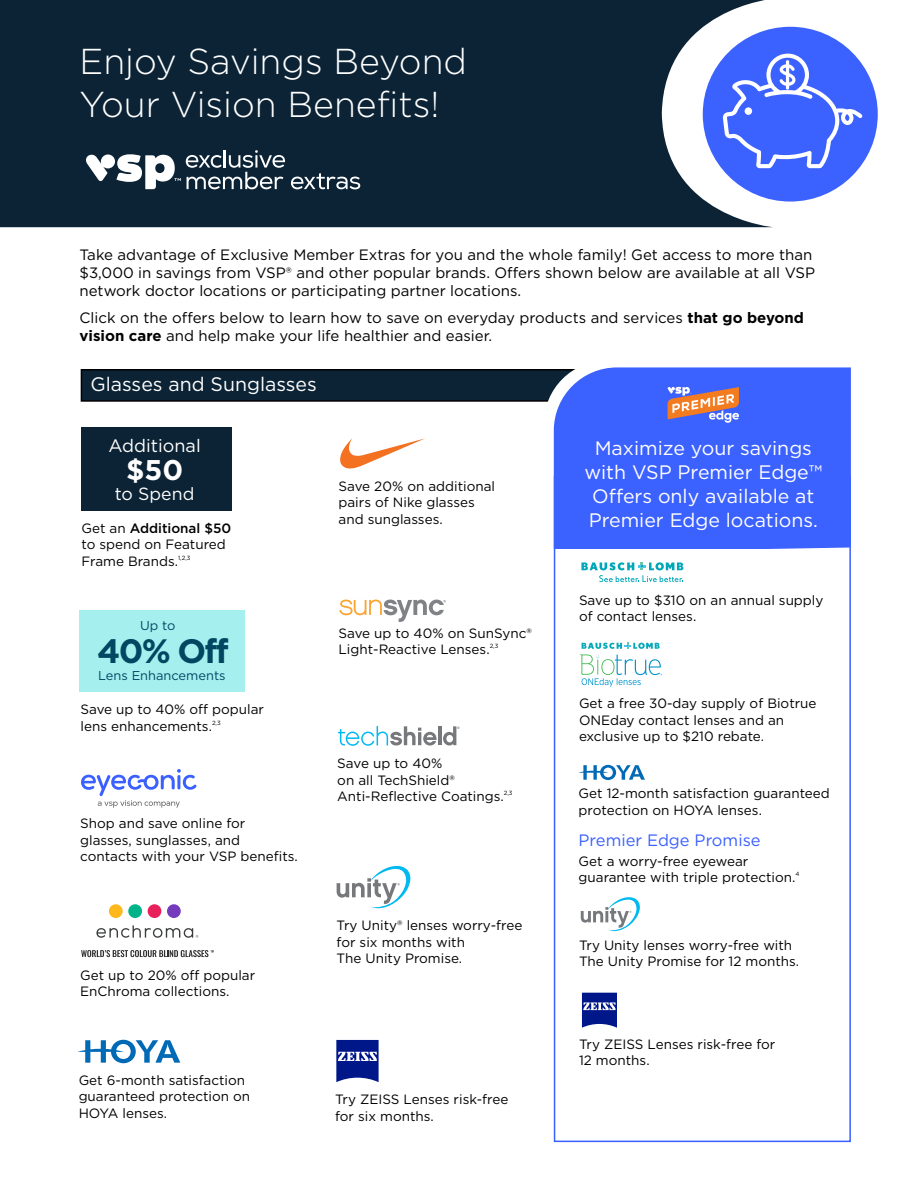
<style>
.page{position:relative;width:918px;height:1188px;background:#fff}
.page>*{position:absolute;margin:0;border:0;box-sizing:border-box;transform-origin:0 0}
.VSP_CORE_Heading_1{font:300 36px/43.5px "Gotham";color:#fff}
.VSP_CORE_SCREEN_Heading_1{font:700 33.9px "Gotham";color:#004761}
.t1{font:700 28.5px "Gotham";color:#fff}
.t2{font:19.5px/24px "Gotham";color:#fff;text-align:center}
.t3{font:18px "Gotham";color:#fff}
.t4{font:17.7px "Gotham";color:#fff}
.t5{font:16.5px "Gotham";color:#3a60ff}
.t6{font:15px/18px "Gotham";color:#000}
.t7{font:13.5px/16.5px "Gotham";color:#000}
.t8{font:500 13.5px "Gotham";color:#000}
.t9{font:12.9px "Gotham";color:#004761}
.t10{font:6px "Gotham";color:#000}
.t11{font:3.3px "Chalet London Nineteen Sixty";color:#77787b}
.s1{font-weight:700}
.s2{font-weight:400}
.s3{font-size:13.65px}
</style>
<div class="page">
<div style="left:81px;top:369px;width:550px;height:33px;background:#0b2335;border:2px solid #000"></div>
<div style="left:554px;top:476px;width:297px;height:666px;background:#fff;border:2px solid #3a60ff"></div>
<div style="left:109px;top:904px;width:14px;height:14px;background:#ffb81c;border-radius:50%"></div>
<div style="left:128px;top:904px;width:14px;height:14px;background:#00b388;border-radius:50%"></div>
<div style="left:148px;top:904px;width:13px;height:14px;background:#e9215b;border-radius:50%"></div>
<div style="left:167px;top:904px;width:14px;height:14px;background:#753bbd;border-radius:50%"></div>
<svg style="left:96px;top:925px;width:102px;height:13px"></svg>
<svg style="left:81px;top:950px;width:133px;height:7px"></svg>
<div style="left:80px;top:610px;width:165px;height:82px;background:#a6efef"></div>
<svg style="left:81px;top:769px;width:116px;height:39px"></svg>
<svg style="left:77px;top:1040px;width:103px;height:23px"></svg>
<svg style="left:581px;top:562px;width:102px;height:20px"></svg>
<svg style="left:340px;top:438px;width:85px;height:31px"></svg>
<svg style="left:339px;top:600px;width:107px;height:22px"></svg>
<svg style="left:338px;top:726px;width:99px;height:20px"></svg>
<hr style="left:438px;top:726px;width:4px;height:19px;background:#77787b">
<svg style="left:443px;top:726px;width:13px;height:19px"></svg>
<svg style="left:336px;top:1040px;width:43px;height:42px;background:#3346a0"></svg>
<svg style="left:337px;top:866px;width:73px;height:42px"></svg>
<svg style="left:578px;top:765px;width:67px;height:15px"></svg>
<svg style="left:581px;top:897px;width:59px;height:34px"></svg>
<svg style="left:582px;top:993px;width:35px;height:35px"></svg>
<div style="left:0;top:0;width:773px;height:227px;background:#0b2335"></div>
<svg style="left:86px;top:150px;width:274px;height:39px"></svg>
<div style="left:703px;top:27px;width:175px;height:175px;background:#3b61ff;border-radius:50%"></div>
<svg style="left:723px;top:54px;width:140px;height:114px"></svg>
<div style="left:554px;top:367px;width:297px;height:182px;background:#3b61ff"></div>
<svg style="left:668px;top:387px;width:71px;height:36px;background:#b38c9c"></svg>
<div style="left:81px;top:427px;width:150px;height:83px;background:#0b2335"></div>
<svg style="left:580px;top:643px;width:82px;height:43px"></svg>
<p class="VSP_CORE_Heading_1" style="left:80px;top:38px;width:389px">Enjoy Savings Beyond<br>Your Vision Benefits!</p>
<p class="t6" style="left:80px;top:245px;width:737px">Take advantage of Exclusive Member Extras for you and the whole family! Get access to more than $3,000 in savings from VSP® and other popular brands. Offers shown below are available at all VSP network doctor locations or participating partner locations.</p>
<p class="t6" style="left:80px;top:308px;width:726px">Click on the offers below to learn how to save on everyday products and services <span class="s1">that go beyond vision care</span> and help make your life healthier and easier.</p>
<p class="t2" style="left:90px;top:372px;width:228px">Glasses and Sunglasses</p>
<p class="t3" style="left:109px;top:434px;width:94px">Additional</p>
<p class="t1" style="left:126px;top:453px;width:59px">$50</p>
<p class="t4" style="left:115px;top:482px;width:81px">to Spend</p>
<p class="t8" style="left:81px;top:519px;width:151px"><span class="s2">Get an</span> Add<span class="s3">i</span>tional $50</p>
<p class="t7" style="left:81px;top:536px;width:146px">to spend on Featured<br>Frame Brands.</p>
<p class="t10" style="left:178px;top:554px;width:14px">1,2,3</p>
<p class="t7" style="left:339px;top:477px;width:158px">Save 20% on additional</p>
<p class="t7" style="left:339px;top:494px;width:138px">pairs of Nike glasses and sunglasses.</p>
<p class="t9" style="left:140px;top:617px;width:37px">Up to</p>
<p class="VSP_CORE_SCREEN_Heading_1" style="left:97px;top:631px;width:133px">40% Off</p>
<p class="t9" style="left:98px;top:667px;width:129px">Lens Enhancements</p>
<p class="t7" style="left:80px;top:701px;width:185px">Save up to 40% off popular lens enhancements.</p>
<p class="t10" style="left:212px;top:719px;width:10px">2,3</p>
<p class="t7" style="left:80px;top:815px;width:219px">Shop and save online for glasses, sunglasses, and contacts with your VSP benefits.</p>
<p class="t7" style="left:339px;top:624px;width:195px">Save up to 40% on SunSync®<br>Light-Reactive Lenses.</p>
<p class="t10" style="left:490px;top:642px;width:10px">2,3</p>
<p class="t11" style="left:457px;top:726px;width:4px">®</p>
<p class="t7" style="left:337px;top:755px;width:168px">Save up to 40%<br>on all TechShield®<br>Anti-Reflective Coatings.</p>
<p class="t10" style="left:504px;top:789px;width:10px">2,3</p>
<p class="t7" style="left:80px;top:966px;width:176px">Get up to 20% off popular<br>EnChroma collections.</p>
<p class="t7" style="left:337px;top:917px;width:187px">Try Unity® lenses worry-free for six months with<br>The Unity Promise.</p>
<p class="t7" style="left:79px;top:1071px;width:173px">Get 6-month satisfaction guaranteed protection on<br>HOYA lenses.</p>
<p class="t7" style="left:335px;top:1091px;width:175px">Try ZEISS Lenses risk-free for six months.</p>
<p class="t2" style="left:584px;top:435px;width:239px">Maximize your savings with VSP Premier Edge™<br>Offers only available at<br>Premier Edge locations.</p>
<p class="t7" style="left:579px;top:591px;width:246px">Save up to $310 on an annual supply of contact lenses.</p>
<p class="t7" style="left:579px;top:695px;width:239px">Get a free 30-day supply of Biotrue<br>ONEday contact lenses and an exclusive up to $210 rebate.</p>
<p class="t7" style="left:579px;top:785px;width:253px">Get 12-month satisfaction guaranteed protection on HOYA lenses.</p>
<p class="t5" style="left:579px;top:830px;width:184px">Premier Edge Promise</p>
<p class="t7" style="left:579px;top:852px;width:218px">Get a worry-free eyewear guarantee with triple protection.</p>
<p class="t10" style="left:795px;top:870px;width:6px">4</p>
<p class="t7" style="left:579px;top:936px;width:222px">Try Unity lenses worry-free with<br>The Unity Promise for 12 months.</p>
<p class="t7" style="left:579px;top:1035px;width:198px">Try ZEISS Lenses risk-free for<br>12 months.</p>
</div>
